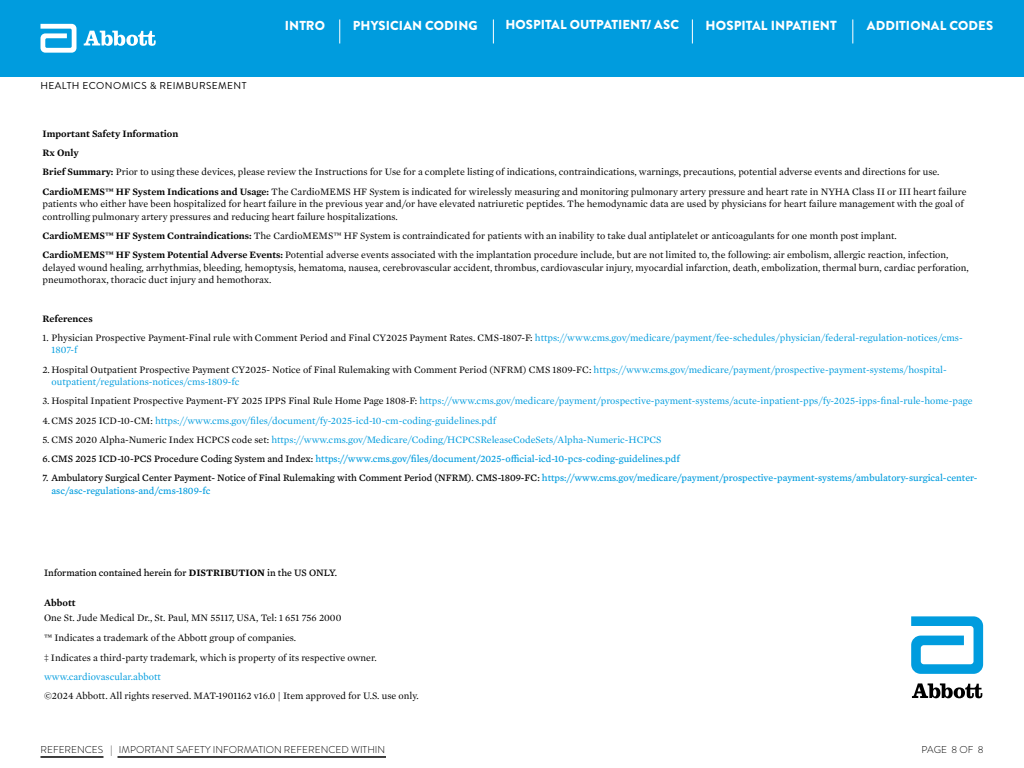
<style>
.page{position:relative;width:1024px;height:768px;background:#fff}
.page>*{position:absolute;margin:0;border:0;box-sizing:border-box;transform-origin:0 0}
.t1{font:900 13.15px "Brandon Grotesque";letter-spacing:.005em;color:#fff}
.t2{font:900 13px "Brandon Grotesque";letter-spacing:.01em;color:#fff}
.t3{font:10px/19.2px "Mercury Text G1";color:#000}
.t4{font:10px/12.5px "Mercury Text G1";color:#009cde}
.t5{font:10px/12.5px "Mercury Text G4";color:#009cde}
.t6{font:300 10px "Brandon Grotesque";color:#000}
.t7{font:10px "Mercury Text G4";color:#000}
.t8{font:10px "Brandon Grotesque";letter-spacing:.04em;color:#000}
.t9{font:600 10px "Mercury Text G1";color:#000}
.s1{font-weight:600}
.s2{color:#000}
</style>
<div class="page">
<div style="left:0;top:0;width:1024px;height:76px;background:#009cde"></div>
<svg style="left:41px;top:24px;width:36px;height:29px"></svg>
<svg style="left:84px;top:31px;width:72px;height:15px"></svg>
<svg style="left:852px;top:19px;width:1px;height:24px"></svg>
<svg style="left:692px;top:19px;width:1px;height:24px"></svg>
<svg style="left:493px;top:19px;width:1px;height:24px"></svg>
<svg style="left:339px;top:19px;width:1px;height:24px"></svg>
<hr style="left:40px;top:756px;width:64px;height:2px;background:#000">
<hr style="left:118px;top:756px;width:268px;height:2px;background:#000">
<svg style="left:911px;top:616px;width:72px;height:58px"></svg>
<svg style="left:912px;top:683px;width:70px;height:15px"></svg>
<p class="t8" style="left:40px;top:79px;width:208px">HEALTH ECONOMICS &amp; REIMBURSEMENT</p>
<h2 class="t2" style="left:285px;top:16px;width:42px">INTRO</h2>
<h2 class="t2" style="left:353px;top:16px;width:126px">PHYSICIAN CODING</h2>
<h2 class="t2" style="left:505px;top:15px;width:175px">HOSPITAL OUTPATIENT/ ASC</h2>
<h1 class="t1" style="left:706px;top:16px;width:133px">HOSPITAL INPATIENT</h1>
<h2 class="t2" style="left:867px;top:16px;width:128px">ADDITIONAL CODES</h2>
<p class="t3" style="left:43px;top:123px;width:925px"><span class="s1">Important Safety Information<br>Rx Only<br>Brief Summary:</span> Prior to using these devices, please review the Instructions for Use for a complete listing of indications, contraindications, warnings, precautions, potential adverse events and directions for use.<br><span class="s1">CardioMEMS™ HF System Indications and Usage:</span> The CardioMEMS HF System is indicated for wirelessly measuring and monitoring pulmonary artery pressure and heart rate in NYHA Class II or III heart failure</p>
<p class="t3" style="left:43px;top:197px;width:923px;line-height:12.5px">patients who either have been hospitalized for heart failure in the previous year and/or have elevated natriuretic peptides. The hemodynamic data are used by physicians for heart failure management with the goal of controlling pulmonary artery pressures and reducing heart failure hospitalizations.</p>
<p class="t3" style="left:43px;top:225px;width:908px"><span class="s1">CardioMEMS™ HF System Contraindications:</span> The CardioMEMS™ HF System is contraindicated for patients with an inability to take dual antiplatelet or anticoagulants for one month post implant.<br><span class="s1">CardioMEMS™ HF System Potential Adverse Events:</span> Potential adverse events associated with the implantation procedure include, but are not limited to, the following: air embolism, allergic reaction, infection,</p>
<p class="t3" style="left:43px;top:260px;width:928px;line-height:12.5px">delayed wound healing, arrhythmias, bleeding, hemoptysis, hematoma, nausea, cerebrovascular accident, thrombus, cardiovascular injury, myocardial infarction, death, embolization, thermal burn, cardiac perforation, pneumothorax, thoracic duct injury and hemothorax.</p>
<p class="t9" style="left:43px;top:311px;width:52px">References</p>
<p class="t4" style="left:52px;top:331px;width:913px;text-indent:-9px"><span class="s2">1. Physician Prospective Payment-Final rule with Comment Period and Final CY2025 Payment Rates. CMS-1807-F:</span> https://www.cms.gov/medicare/payment/fee-schedules/physician/federal-regulation-notices/cms-<br>1807-f</p>
<p class="t4" style="left:52px;top:362px;width:897px;text-indent:-9px"><span class="s2">2. Hospital Outpatient Prospective Payment CY2025- Notice of Final Rulemaking with Comment Period (NFRM) CMS 1809-FC:</span> https://www.cms.gov/medicare/payment/prospective-payment-systems/hospital&shy;outpatient/regulations-notices/cms-1809-fc</p>
<p class="t4" style="left:43px;top:391px;width:932px;line-height:19.2px"><span class="s2">3. Hospital Inpatient Prospective Payment-FY 2025 IPPS Final Rule Home Page 1808-F:</span> https://www.cms.gov/medicare/payment/prospective-payment-systems/acute-inpatient-pps/fy-2025-ipps-final-rule-home-page<br><span class="s2">4.CMS 2025 ICD-10-CM:</span> https://www.cms.gov/files/document/fy-2025-icd-10-cm-coding-guidelines.pdf</p>
<p class="t4" style="left:43px;top:433px;width:621px"><span class="s2">5. CMS 2020 Alpha-Numeric Index HCPCS code set:</span> https://www.cms.gov/Medicare/Coding/HCPCSReleaseCodeSets/Alpha-Numeric-HCPCS</p>
<p class="t5" style="left:43px;top:452px;width:639px"><span class="s2">6.CMS 2025 ICD-10-PCS Procedure Coding System and Index:</span> https://www.cms.gov/files/document/2025-official-icd-10-pcs-coding-guidelines.pdf</p>
<p class="t5" style="left:52px;top:471px;width:927px;text-indent:-9px"><span class="s2">7. Ambulatory Surgical Center Payment- Notice of Final Rulemaking with Comment Period (NFRM). CMS-1809-FC:</span> https://www.cms.gov/medicare/payment/prospective-payment-systems/ambulatory-surgical-center&shy;asc/asc-regulations-and/cms-1809-fc</p>
<p class="t7" style="left:44px;top:565px;width:295px">Information contained herein for <span class="s1">DISTRIBUTION</span> in the US ONLY.</p>
<p class="t9" style="left:44px;top:595px;width:33px">Abbott</p>
<p class="t3" style="left:44px;top:607px;width:334px;line-height:20px">One St. Jude Medical Dr., St. Paul, MN 55117, USA, Tel: 1 651 756 2000<br>™ Indicates a trademark of the Abbott group of companies.<br>‡ Indicates a third-party trademark, which is property of its respective owner.</p>
<p class="t4" style="left:44px;top:670px;width:118px">www.cardiovascular.abbott</p>
<p class="t3" style="left:44px;top:686px;width:376px">©2024 Abbott. All rights reserved. MAT-1901162 v16.0 | Item approved for U.S. use only.</p>
<p class="t6" style="left:41px;top:743px;width:346px">REFERENCES | IMPORTANT SAFETY INFORMATION REFERENCED WITHIN</p>
<p class="t6" style="left:922px;top:743px;width:63px">PAGE 8 OF 8</p>
</div>
